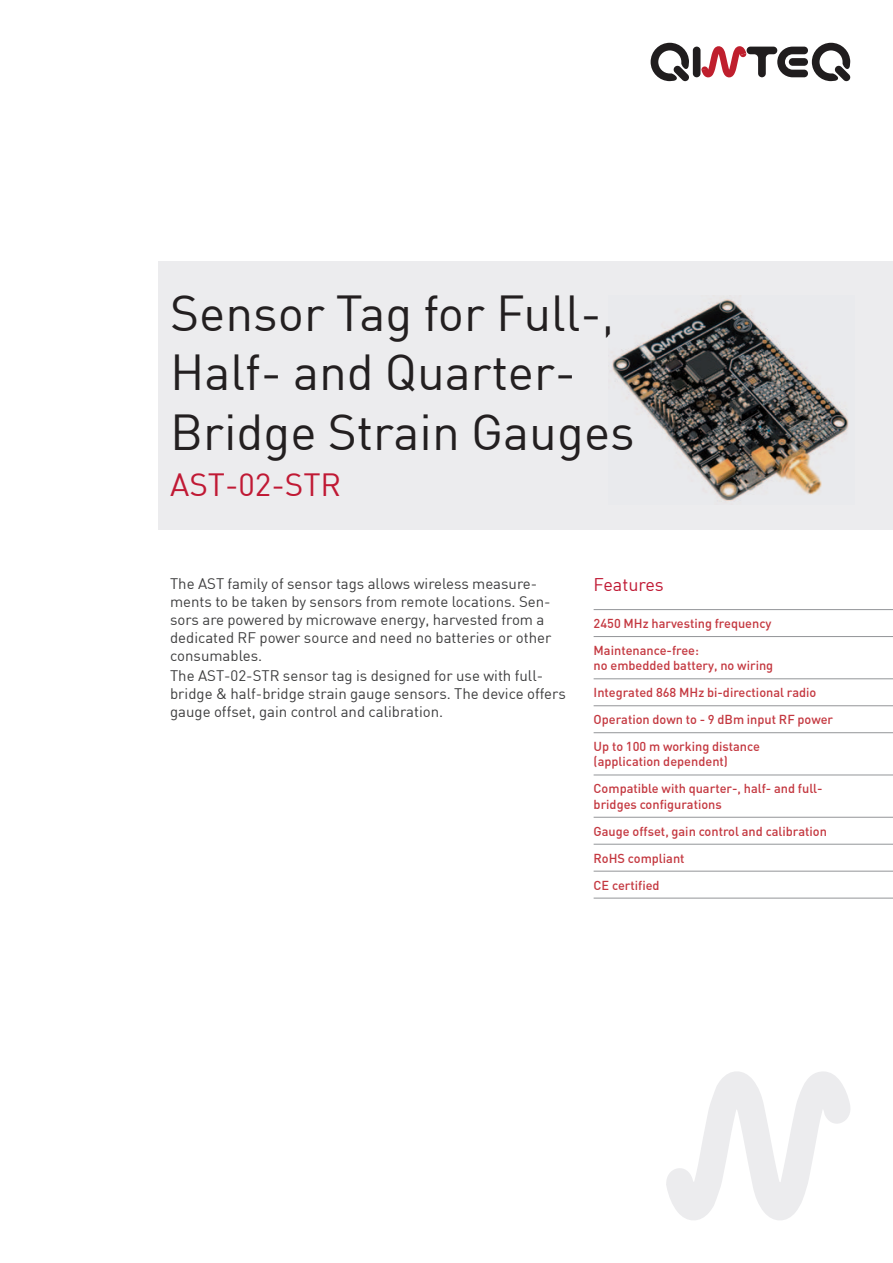
<style>
.page{position:relative;width:893px;height:1263px;background:#fff}
.page>*{position:absolute;margin:0;border:0;box-sizing:border-box;transform-origin:0 0}
.titre_0{font:49.5px/59.4px "DIN";color:#231f20}
.titre_1{font:31.5px "DIN";color:#c01934}
.titre_2{font:18px "DIN";color:#c01934}
.texte_courant{font:15px/18px "DIN";color:#3e3e3f}
.features{font:500 12.75px/15.3px "DIN";color:#c43840}
</style>
<div class="page">
<svg style="left:651px;top:43px;width:199px;height:38px"></svg>
<div style="left:159px;top:262px;width:734px;height:268px;background:#ececee"></div>
<svg style="left:666px;top:1071px;width:184px;height:149px"></svg>
<hr style="left:594px;top:609px;width:299px;height:1px;background:#939598">
<hr style="left:594px;top:636px;width:299px;height:1px;background:#939598">
<hr style="left:594px;top:678px;width:299px;height:1px;background:#939598">
<hr style="left:594px;top:705px;width:299px;height:1px;background:#939598">
<hr style="left:594px;top:732px;width:299px;height:1px;background:#939598">
<hr style="left:594px;top:775px;width:299px;height:1px;background:#939598">
<hr style="left:594px;top:817px;width:299px;height:1px;background:#939598">
<hr style="left:594px;top:844px;width:299px;height:1px;background:#939598">
<hr style="left:594px;top:871px;width:299px;height:1px;background:#939598">
<hr style="left:594px;top:898px;width:299px;height:1px;background:#939598">
<img style="left:610px;top:299px;width:239px;height:203px">
<p class="titre_0" style="left:170px;top:282px;width:466px">Sensor Tag for Full-,<br>Half- and Quarter-<br>Bridge Strain Gauges</p>
<p class="titre_1" style="left:170px;top:465px;width:173px">AST-02-STR</p>
<p class="texte_courant" style="left:170px;top:574px;width:383px">The AST family of sensor tags allows wireless measure&shy;ments to be taken by sensors from remote locations. Sen&shy;sors are powered by microwave energy, harvested from a dedicated RF power source and need no batteries or other consumables.</p>
<p class="texte_courant" style="left:170px;top:666px;width:397px">The AST-02-STR sensor tag is designed for use with full&shy;bridge &amp; half-bridge strain gauge sensors. The device offers gauge offset, gain control and calibration.</p>
<p class="titre_2" style="left:594px;top:574px;width:72px">Features</p>
<p class="features" style="left:594px;top:615px;width:179px">2450 MHz harvesting frequency</p>
<p class="features" style="left:594px;top:642px;width:181px">Maintenance-free:<br>no embedded battery, no wiring</p>
<p class="features" style="left:594px;top:684px;width:224px">Integrated 868 MHz bi-directional radio</p>
<p class="features" style="left:594px;top:711px;width:241px">Operation down to - 9 dBm input RF power</p>
<p class="features" style="left:594px;top:738px;width:168px">Up to 100 m working distance (application dependent)</p>
<p class="features" style="left:594px;top:781px;width:231px">Compatible with quarter-, half- and full&shy;bridges configurations</p>
<p class="features" style="left:594px;top:823px;width:235px">Gauge offset, gain control and calibration</p>
<p class="features" style="left:594px;top:850px;width:93px">RoHS compliant</p>
<p class="features" style="left:594px;top:877px;width:68px">CE certified</p>
</div>
